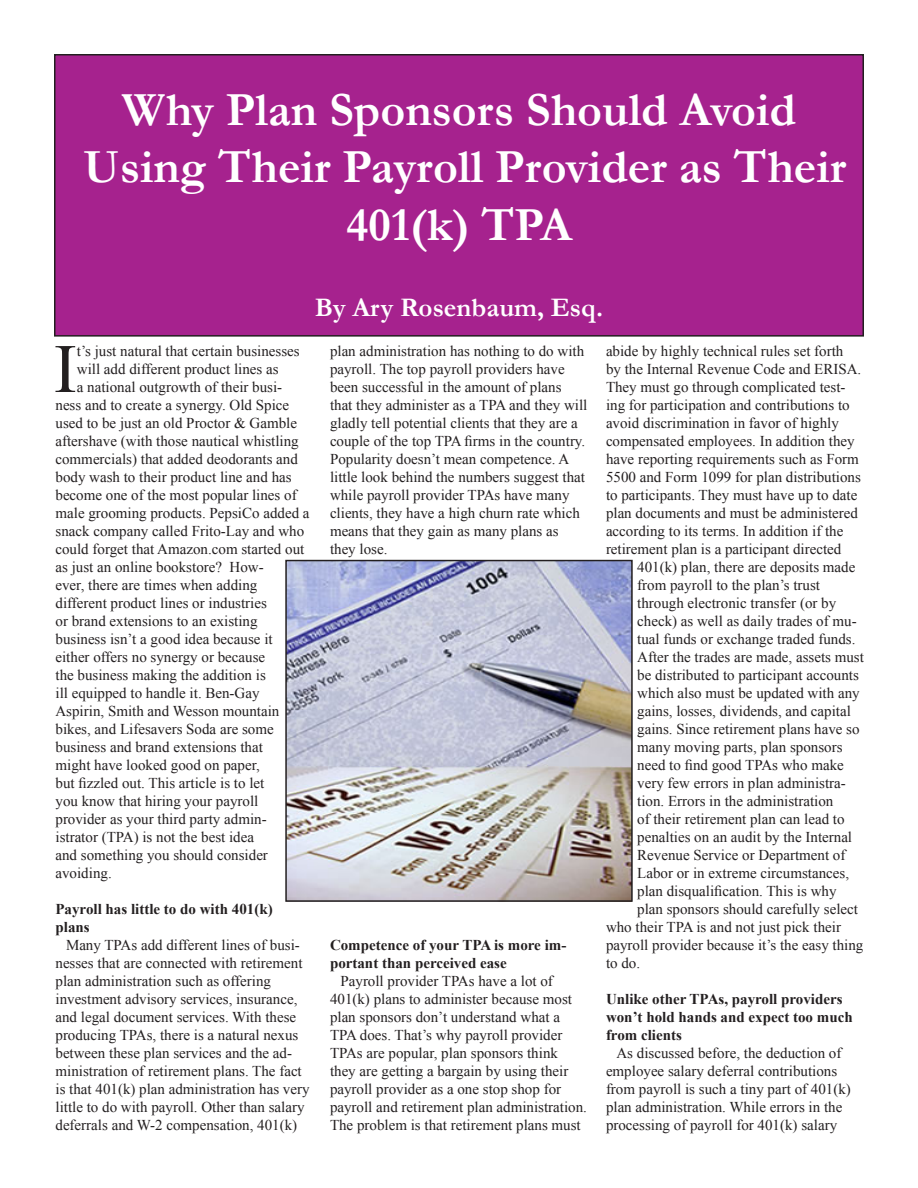
<style>
.page{position:relative;width:918px;height:1188px;background:#fff}
.page>*{position:absolute;margin:0;border:0;box-sizing:border-box;transform-origin:0 0}
.t1{font:69.3px "Times New Roman";color:#231f20}
.t2{font:700 48px/57.6px "Garamond";color:#fff;text-align:center}
.t3{font:700 27px "Garamond";color:#fff}
.t4{font:15px/18px "Times New Roman";color:#231f20}
.t5{font:700 15px/18px "Times New Roman";color:#231f20}
</style>
<div class="page">
<div style="left:55px;top:55px;width:808px;height:281px;background:#a6228e"></div>
<div style="left:54px;top:54px;width:810px;height:283px;border:2px solid #231f20"></div>
<img style="left:288px;top:563px;width:342px;height:336px">
<div style="left:285px;top:560px;width:348px;height:342px;border:2px solid #231f20"></div>
<p class="t2" style="left:122px;top:81px;width:676px">Why Plan Sponsors Should Avoid</p>
<p class="t2" style="left:84px;top:139px;width:764px">Using Their Payroll Provider as Their<br>401(k) TPA</p>
<p class="t3" style="left:315px;top:289px;width:290px">By Ary Rosenbaum, Esq.</p>
<p class="t1" style="left:54px;top:322px;width:25px">I</p>
<p class="t4" style="left:77px;top:342px;width:224px">t’s just natural that certain businesses</p>
<p class="t4" style="left:77px;top:360px;width:203px">will add different product lines as</p>
<p class="t4" style="left:77px;top:378px;width:207px">a national outgrowth of their busi-</p>
<p class="t4" style="left:56px;top:396px;width:235px">ness and to create a synergy. Old Spice</p>
<p class="t4" style="left:56px;top:414px;width:243px">used to be just an old Proctor &amp; Gamble</p>
<p class="t4" style="left:56px;top:432px;width:245px">aftershave (with those nautical whistling</p>
<p class="t4" style="left:56px;top:450px;width:244px">commercials) that added deodorants and</p>
<p class="t4" style="left:56px;top:468px;width:238px">body wash to their product line and has</p>
<p class="t4" style="left:56px;top:486px;width:243px">become one of the most popular lines of</p>
<p class="t4" style="left:56px;top:504px;width:256px">male grooming products. PepsiCo added a</p>
<p class="t4" style="left:56px;top:522px;width:250px">snack company called Frito-Lay and who</p>
<p class="t4" style="left:56px;top:540px;width:250px">could forget that Amazon.com started out</p>
<p class="t4" style="left:56px;top:558px;width:210px">as just an online bookstore? How-</p>
<p class="t4" style="left:56px;top:576px;width:203px">ever, there are times when adding</p>
<p class="t4" style="left:56px;top:594px;width:213px">different product lines or industries</p>
<p class="t4" style="left:56px;top:612px;width:204px">or brand extensions to an existing</p>
<p class="t4" style="left:56px;top:630px;width:219px">business isn’t a good idea because it</p>
<p class="t4" style="left:56px;top:648px;width:211px">either offers no synergy or because</p>
<p class="t4" style="left:56px;top:666px;width:212px">the business making the addition is</p>
<p class="t4" style="left:56px;top:684px;width:206px">ill equipped to handle it. Ben-Gay</p>
<p class="t4" style="left:56px;top:702px;width:225px">Aspirin, Smith and Wesson mountain</p>
<p class="t4" style="left:56px;top:720px;width:220px">bikes, and Lifesavers Soda are some</p>
<p class="t4" style="left:56px;top:738px;width:209px">business and brand extensions that</p>
<p class="t4" style="left:56px;top:756px;width:206px">might have looked good on paper,</p>
<p class="t4" style="left:56px;top:774px;width:210px">but fizzled out. This article is to let</p>
<p class="t4" style="left:56px;top:792px;width:204px">you know that hiring your payroll</p>
<p class="t4" style="left:56px;top:810px;width:213px">provider as your third party admin-</p>
<p class="t4" style="left:56px;top:828px;width:200px">istrator (TPA) is not the best idea</p>
<p class="t4" style="left:56px;top:846px;width:214px">and something you should consider</p>
<p class="t4" style="left:56px;top:864px;width:58px">avoiding.</p>
<p class="t5" style="left:56px;top:900px;width:219px">Payroll has little to do with 401(k) plans</p>
<p class="t4" style="left:56px;top:936px;width:256px;text-indent:10px">Many TPAs add different lines of busi&shy;nesses that are connected with retirement plan administration such as offering investment advisory services, insurance, and legal document services. With these producing TPAs, there is a natural nexus between these plan services and the ad&shy;ministration of retirement plans. The fact is that 401(k) plan administration has very little to do with payroll. Other than salary deferrals and W-2 compensation, 401(k)</p>
<p class="t4" style="left:330px;top:342px;width:259px">plan administration has nothing to do with payroll. The top payroll providers have been successful in the amount of plans that they administer as a TPA and they will gladly tell potential clients that they are a couple of the top TPA firms in the country.<br>Popularity doesn’t mean competence. A little look behind the numbers suggest that while payroll provider TPAs have many clients, they have a high churn rate which means that they gain as many plans as they lose.</p>
<p class="t5" style="left:330px;top:936px;width:238px">Competence of your TPA is more im&shy;portant than perceived ease</p>
<p class="t4" style="left:330px;top:972px;width:259px;text-indent:10px">Payroll provider TPAs have a lot of 401(k) plans to administer because most plan sponsors don’t understand what a TPA does. That’s why payroll provider TPAs are popular, plan sponsors think they are getting a bargain by using their payroll provider as a one stop shop for payroll and retirement plan administration.<br>The problem is that retirement plans must</p>
<p class="t4" style="left:606px;top:342px;width:239px">abide by highly technical rules set forth</p>
<p class="t4" style="left:606px;top:360px;width:257px">by the Internal Revenue Code and ERISA.</p>
<p class="t4" style="left:606px;top:378px;width:241px">They must go through complicated test-</p>
<p class="t4" style="left:606px;top:396px;width:245px">ing for participation and contributions to</p>
<p class="t4" style="left:606px;top:414px;width:234px">avoid discrimination in favor of highly</p>
<p class="t4" style="left:606px;top:432px;width:250px">compensated employees. In addition they</p>
<p class="t4" style="left:606px;top:450px;width:254px">have reporting requirements such as Form</p>
<p class="t4" style="left:606px;top:468px;width:256px">5500 and Form 1099 for plan distributions</p>
<p class="t4" style="left:606px;top:486px;width:253px">to participants. They must have up to date</p>
<p class="t4" style="left:606px;top:504px;width:254px">plan documents and must be administered</p>
<p class="t4" style="left:606px;top:522px;width:239px">according to its terms. In addition if the</p>
<p class="t4" style="left:606px;top:540px;width:237px">retirement plan is a participant directed</p>
<p class="t4" style="left:637px;top:558px;width:220px">401(k) plan, there are deposits made</p>
<p class="t4" style="left:637px;top:576px;width:184px">from payroll to the plan’s trust</p>
<p class="t4" style="left:637px;top:594px;width:201px">through electronic transfer (or by</p>
<p class="t4" style="left:637px;top:612px;width:221px">check) as well as daily trades of mu-</p>
<p class="t4" style="left:637px;top:630px;width:220px">tual funds or exchange traded funds.</p>
<p class="t4" style="left:637px;top:648px;width:228px">After the trades are made, assets must</p>
<p class="t4" style="left:637px;top:666px;width:223px">be distributed to participant accounts</p>
<p class="t4" style="left:637px;top:684px;width:224px">which also must be updated with any</p>
<p class="t4" style="left:637px;top:702px;width:215px">gains, losses, dividends, and capital</p>
<p class="t4" style="left:637px;top:720px;width:224px">gains. Since retirement plans have so</p>
<p class="t4" style="left:637px;top:738px;width:207px">many moving parts, plan sponsors</p>
<p class="t4" style="left:637px;top:756px;width:208px">need to find good TPAs who make</p>
<p class="t4" style="left:637px;top:774px;width:210px">very few errors in plan administra-</p>
<p class="t4" style="left:637px;top:792px;width:198px">tion. Errors in the administration</p>
<p class="t4" style="left:637px;top:810px;width:209px">of their retirement plan can lead to</p>
<p class="t4" style="left:637px;top:828px;width:216px">penalties on an audit by the Internal</p>
<p class="t4" style="left:637px;top:846px;width:210px">Revenue Service or Department of</p>
<p class="t4" style="left:637px;top:864px;width:214px">Labor or in extreme circumstances,</p>
<p class="t4" style="left:637px;top:882px;width:201px">plan disqualification. This is why</p>
<p class="t4" style="left:637px;top:900px;width:222px">plan sponsors should carefully select</p>
<p class="t4" style="left:606px;top:918px;width:237px">who their TPA is and not just pick their</p>
<p class="t4" style="left:606px;top:936px;width:259px">payroll provider because it’s the easy thing</p>
<p class="t4" style="left:606px;top:954px;width:36px">to do.</p>
<p class="t5" style="left:606px;top:990px;width:248px">Unlike other TPAs, payroll providers won’t hold hands and expect too much from clients</p>
<p class="t4" style="left:606px;top:1044px;width:246px;text-indent:10px">As discussed before, the deduction of employee salary deferral contributions from payroll is such a tiny part of 401(k) plan administration. While errors in the processing of payroll for 401(k) salary</p>
</div>
